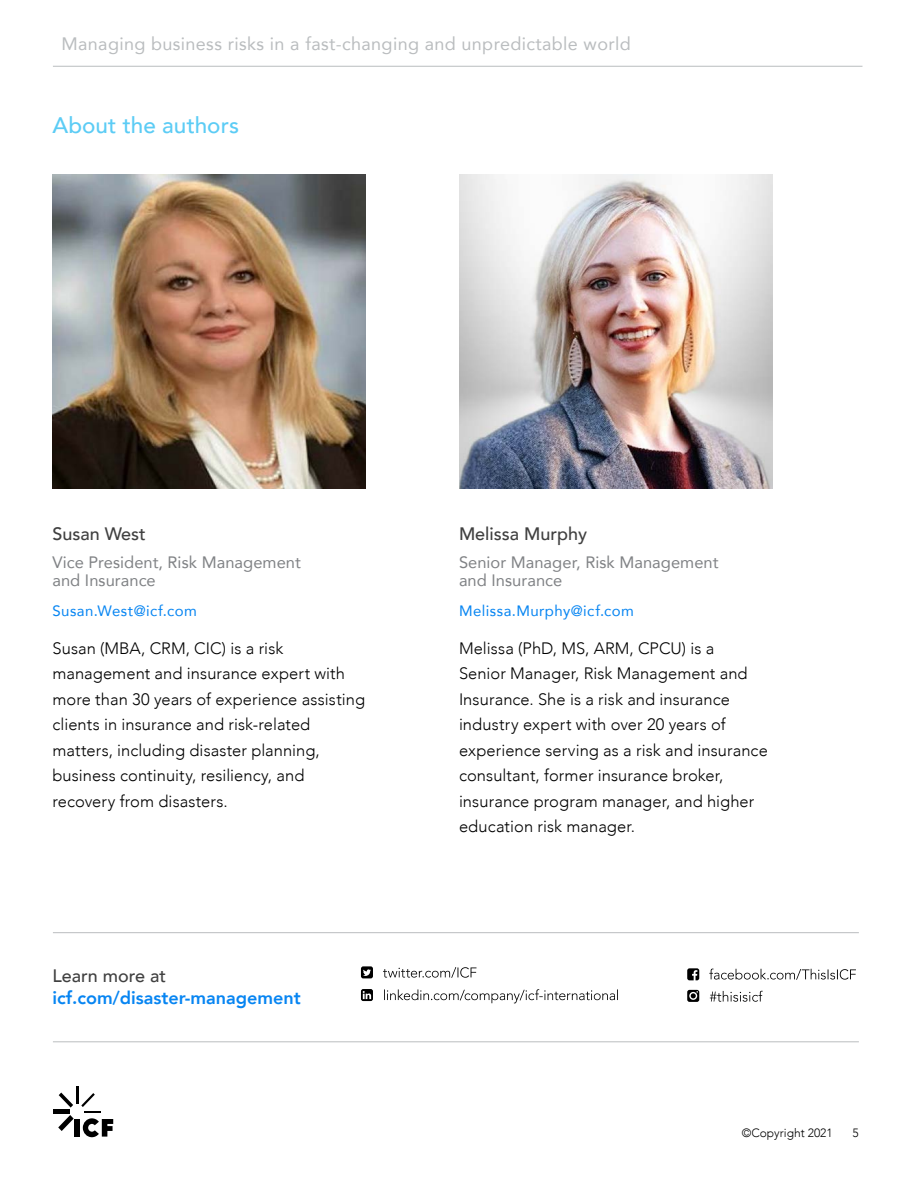
<style>
.page{position:relative;width:918px;height:1188px;background:#fff}
.page>*{position:absolute;margin:0;border:0;box-sizing:border-box;transform-origin:0 0}
.t1{font:500 22.5px "Avenir";color:#5cccf5}
.t2{font:18px "Avenir";letter-spacing:.02em;color:#babdbf}
.t3{font:500 18px "Avenir";color:#404040}
.t4{font:800 18px "Avenir";color:#0785f2}
.t5{font:300 16.5px/25.5px "Avenir";letter-spacing:.005em;color:#000}
.t6{font:16.5px/18px "Avenir";letter-spacing:.005em;color:#808285}
.t7{font:15px "Avenir";letter-spacing:.03em;color:#0785f2}
.t8{font:300 12px "Avenir";color:#000}
</style>
<div class="page">
<div style="left:53px;top:1109px;width:17px;height:5px;background:#000"></div>
<svg style="left:58px;top:1087px;width:55px;height:50px"></svg>
<hr style="left:53px;top:66px;width:809px;height:1px;background:#babdbf">
<svg style="left:361px;top:989px;width:257px;height:14px"></svg>
<svg style="left:361px;top:966px;width:116px;height:12px"></svg>
<svg style="left:687px;top:968px;width:169px;height:12px"></svg>
<svg style="left:687px;top:990px;width:12px;height:12px"></svg>
<svg style="left:710px;top:991px;width:53px;height:11px"></svg>
<hr style="left:53px;top:932px;width:806px;height:1px;background:#babdbf">
<hr style="left:53px;top:1041px;width:806px;height:1px;background:#babdbf">
<img style="left:52px;top:175px;width:314px;height:313px">
<img style="left:459px;top:175px;width:313px;height:313px">
<p class="t2" style="left:62px;top:29px;width:571px">Managing business risks in a fast-changing and unpredictable world</p>
<h1 class="t1" style="left:52px;top:105px;width:188px">About the authors</h1>
<p class="t3" style="left:52px;top:518px;width:95px">Susan West</p>
<p class="t3" style="left:459px;top:518px;width:130px">Melissa Murphy</p>
<p class="t6" style="left:52px;top:553px;width:250px">Vice President, Risk Management and Insurance</p>
<p class="t6" style="left:459px;top:553px;width:261px">Senior Manager, Risk Management and Insurance</p>
<p class="t7" style="left:52px;top:598px;width:146px">Susan.West@icf.com</p>
<p class="t7" style="left:459px;top:598px;width:176px">Melissa.Murphy@icf.com</p>
<p class="t5" style="left:52px;top:635px;width:314px">Susan (MBA, CRM, CIC) is a risk management and insurance expert with more than 30 years of experience assisting clients in insurance and risk-related matters, including disaster planning, business continuity, resiliency, and recovery from disasters.</p>
<p class="t5" style="left:459px;top:635px;width:310px">Melissa (PhD, MS, ARM, CPCU) is a<br>Senior Manager, Risk Management and Insurance. She is a risk and insurance industry expert with over 20 years of experience serving as a risk and insurance consultant, former insurance broker, insurance program manager, and higher education risk manager.</p>
<p class="t3" style="left:52px;top:961px;width:115px">Learn more at</p>
<p class="t4" style="left:52px;top:984px;width:250px">icf.com/disaster-management</p>
<p class="t8" style="left:742px;top:1126px;width:93px">©Copyright 2021</p>
<p class="t8" style="left:853px;top:1126px;width:8px">5</p>
</div>
